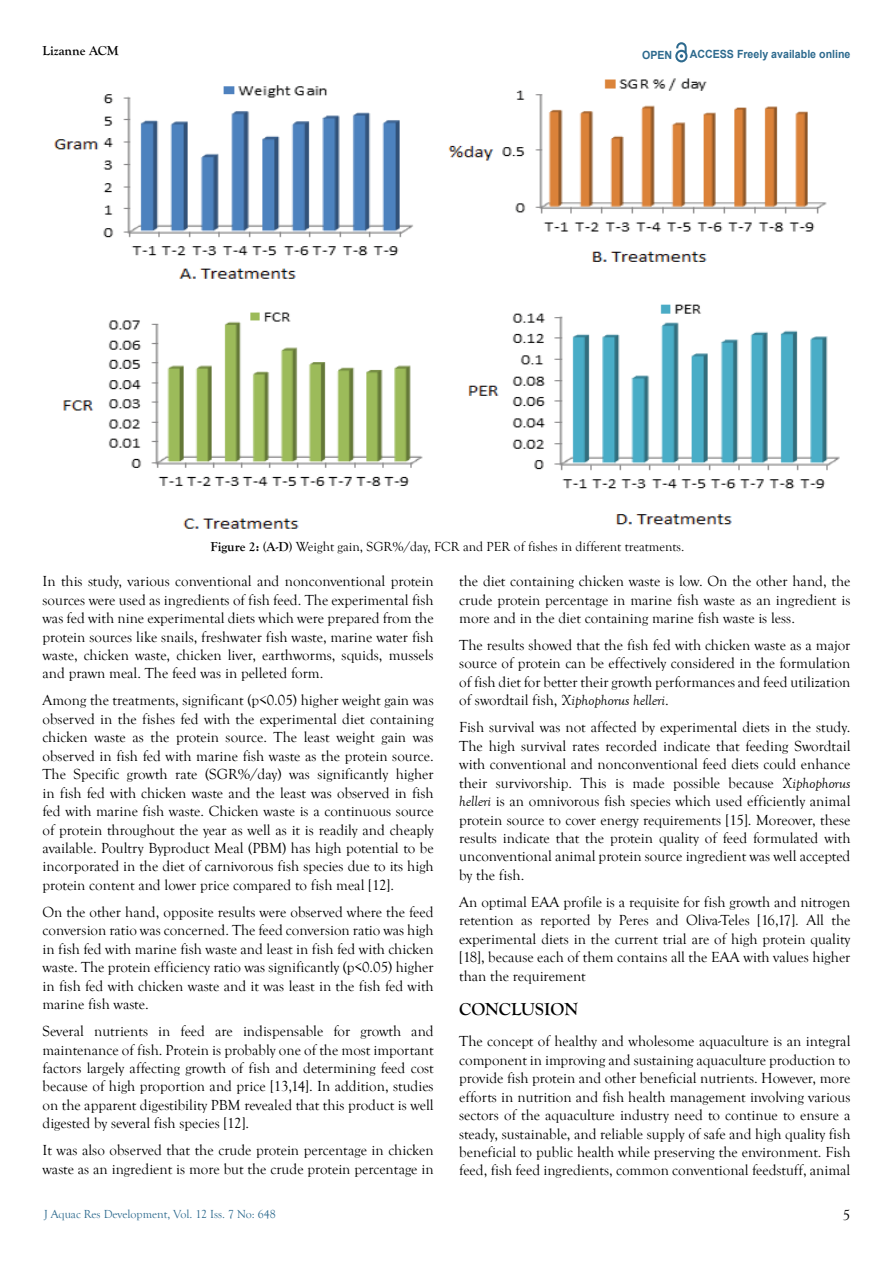
<style>
.page{position:relative;width:893px;height:1263px;background:#fff}
.page>*{position:absolute;margin:0;border:0;box-sizing:border-box;transform-origin:0 0}
.t1{font:700 18px "Goudy Old Style T";color:#000}
.t2{font:15px/18.5px "Goudy Old Style T";color:#000;text-align:justify}
.t3{font:13.5px "Goudy Old Style T";color:#000}
.t4{font:700 13.5px "Goudy Old Style T";color:#000}
.t5{font:12px "Goudy Old Style T";color:#2d6a8e}
.t6{font:700 11.25px "Arial";color:#2d6a8e;scale:.94 1}
.s1{font-weight:700}
.s2{font-style:italic}
</style>
<div class="page">
<svg style="left:675px;top:43px;width:12px;height:19px"></svg>
<img style="left:54px;top:78px;width:786px;height:451px">
<p class="t4" style="left:43px;top:43px;width:78px">Lizanne ACM</p>
<p class="t6" style="left:642px;top:47px;width:34px">OPEN</p>
<p class="t6" style="left:690px;top:46px;width:172px">ACCESS Freely available online</p>
<p class="t3" style="left:210px;top:540px;width:475px"><span class="s1">Figure 2: (A-D)</span> Weight gain, SGR%/day, FCR and PER of fishes in different treatments.</p>
<p class="t2" style="left:43px;top:572px;width:393px">In this study, various conventional and nonconventional protein sources were used as ingredients of fish feed. The experimental fish was fed with nine experimental diets which were prepared from the protein sources like snails, freshwater fish waste, marine water fish waste, chicken waste, chicken liver, earthworms, squids, mussels and prawn meal. The feed was in pelleted form.</p>
<p class="t2" style="left:43px;top:691px;width:393px">Among the treatments, significant (p&lt;0.05) higher weight gain was observed in the fishes fed with the experimental diet containing chicken waste as the protein source. The least weight gain was observed in fish fed with marine fish waste as the protein source.<br>The Specific growth rate (SGR%/day) was significantly higher in fish fed with chicken waste and the least was observed in fish fed with marine fish waste. Chicken waste is a continuous source of protein throughout the year as well as it is readily and cheaply available. Poultry Byproduct Meal (PBM) has high potential to be incorporated in the diet of carnivorous fish species due to its high protein content and lower price compared to fish meal [12].</p>
<p class="t2" style="left:43px;top:903px;width:393px">On the other hand, opposite results were observed where the feed conversion ratio was concerned. The feed conversion ratio was high in fish fed with marine fish waste and least in fish fed with chicken waste. The protein efficiency ratio was significantly (p&lt;0.05) higher in fish fed with chicken waste and it was least in the fish fed with marine fish waste.</p>
<p class="t2" style="left:43px;top:1022px;width:393px">Several nutrients in feed are indispensable for growth and maintenance of fish. Protein is probably one of the most important factors largely affecting growth of fish and determining feed cost because of high proportion and price [13,14]. In addition, studies on the apparent digestibility PBM revealed that this product is well digested by several fish species [12].</p>
<p class="t2" style="left:43px;top:1141px;width:393px">It was also observed that the crude protein percentage in chicken waste as an ingredient is more but the crude protein percentage in</p>
<p class="t2" style="left:459px;top:572px;width:393px">the diet containing chicken waste is low. On the other hand, the crude protein percentage in marine fish waste as an ingredient is more and in the diet containing marine fish waste is less.</p>
<p class="t2" style="left:459px;top:636px;width:393px">The results showed that the fish fed with chicken waste as a major source of protein can be effectively considered in the formulation of fish diet for better their growth performances and feed utilization of swordtail fish, <span class="s2">Xiphophorus helleri</span>.</p>
<p class="t2" style="left:459px;top:718px;width:393px">Fish survival was not affected by experimental diets in the study.<br>The high survival rates recorded indicate that feeding Swordtail with conventional and nonconventional feed diets could enhance their survivorship. This is made possible because <span class="s2">Xiphophorus helleri</span> is an omnivorous fish species which used efficiently animal protein source to cover energy requirements [15]. Moreover, these results indicate that the protein quality of feed formulated with unconventional animal protein source ingredient was well accepted by the fish.</p>
<p class="t2" style="left:459px;top:893px;width:393px">An optimal EAA profile is a requisite for fish growth and nitrogen retention as reported by Peres and Oliva-Teles [16,17]. All the experimental diets in the current trial are of high protein quality [18], because each of them contains all the EAA with values higher than the requirement</p>
<p class="t1" style="left:459px;top:999px;width:120px">CONCLUSION</p>
<p class="t2" style="left:459px;top:1032px;width:393px">The concept of healthy and wholesome aquaculture is an integral component in improving and sustaining aquaculture production to provide fish protein and other beneficial nutrients. However, more efforts in nutrition and fish health management involving various sectors of the aquaculture industry need to continue to ensure a steady, sustainable, and reliable supply of safe and high quality fish beneficial to public health while preserving the environment. Fish feed, fish feed ingredients, common conventional feedstuff, animal</p>
<p class="t5" style="left:44px;top:1207px;width:233px">J Aquac Res Development, Vol. 12 Iss. 7 No: 648</p>
<p class="t2" style="left:843px;top:1207px;width:9px">5</p>
</div>
